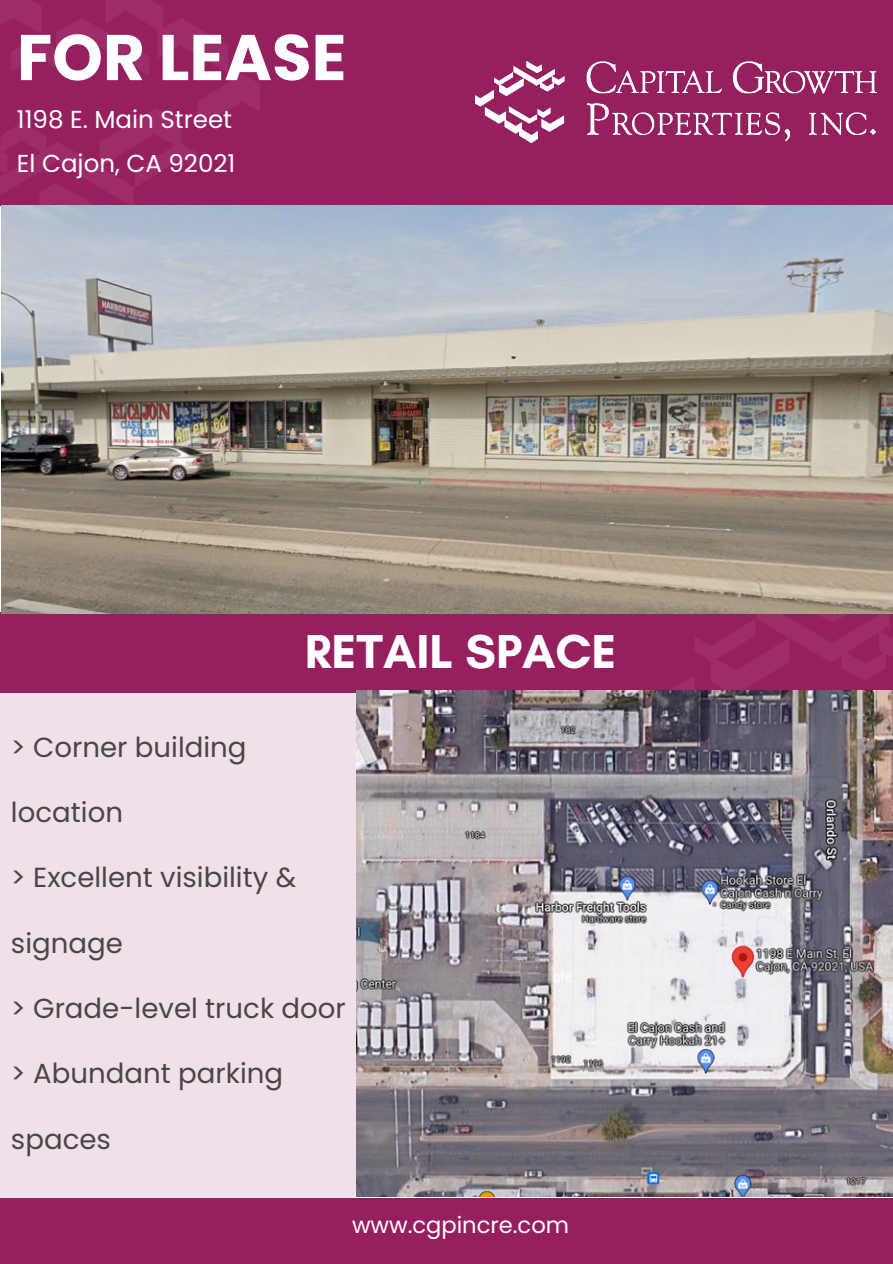
<style>
.page{position:relative;width:893px;height:1264px;background:#fff}
.page>*{position:absolute;margin:0;border:0;box-sizing:border-box;transform-origin:0 0}
.t1{font:700 64.5px "Poppins";color:#fff}
.t2{font:700 48.45px "Glacial Indifference";color:#fff}
.t3{font:27.6px "Poppins";color:#474747}
.t4{font:24.6px/44.2px "Poppins";color:#fff}
.t5{font:22.65px "Poppins";color:#fff}
.t6{font:17.1px "Glacial Indifference";letter-spacing:.15em;color:#fff}
</style>
<div class="page">
<div style="left:0;top:0;width:892px;height:206px;background:#961f5f"></div>
<img style="left:475px;top:62px;width:401px;height:81px">
<img style="left:0;top:0;width:260px;height:206px">
<div style="left:0;top:613px;width:892px;height:79px;background:#961f5f"></div>
<div style="left:0;top:1198px;width:892px;height:65px;background:#961f5f"></div>
<img style="left:634px;top:613px;width:258px;height:78px">
<img style="left:356px;top:691px;width:536px;height:505px">
<div style="left:0;top:692px;width:356px;height:522px;background:#f0e0e9"></div>
<img style="left:1px;top:206px;width:891px;height:407px">
<h3 class="t1" style="left:17px;top:12px;width:331px">FOR LEASE</h3>
<p class="t4" style="left:17px;top:97px;width:220px">1198 E. Main Street<br>El Cajon, CA 92021</p>
<p class="t3" style="left:11px;top:728px;width:237px">&gt; Corner building</p>
<p class="t3" style="left:11px;top:793px;width:113px">location</p>
<p class="t2" style="left:305px;top:622px;width:313px">RETAIL SPACE</p>
<p class="t3" style="left:11px;top:858px;width:286px">&gt; Excellent visibility &amp;</p>
<p class="t3" style="left:11px;top:923px;width:113px">signage</p>
<p class="t3" style="left:11px;top:989px;width:336px">&gt; Grade-level truck door</p>
<p class="t3" style="left:11px;top:1054px;width:273px">&gt; Abundant parking</p>
<p class="t3" style="left:11px;top:1119px;width:101px">spaces</p>
<h2 class="t5" style="left:352px;top:1208px;width:218px">www.cgpincre.com</h2>
<p class="t6" style="left:335px;top:1227px;width:154px">CGPINCRE.COM</p>
</div>
